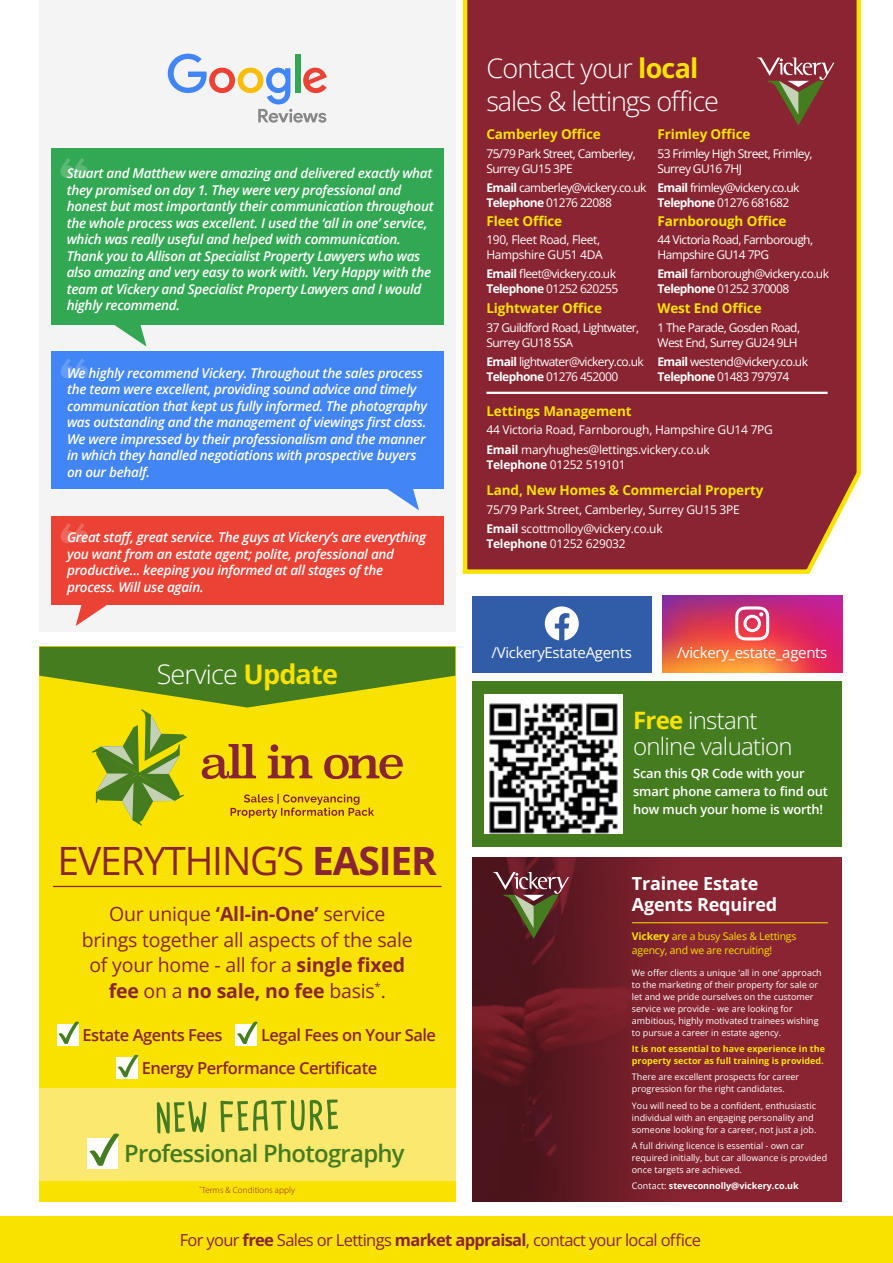
<style>
.page{position:relative;width:893px;height:1263px;background:#fff}
.page>*{position:absolute;margin:0;border:0;box-sizing:border-box;transform-origin:0 0}
.t1{font:39px "Open Sans";letter-spacing:-.03em;color:#892532}
.t2{font:300 27px/32.4px "Open Sans";letter-spacing:-.03em;color:#fff}
.t3{font:300 24px/25.5px "Open Sans";letter-spacing:-.03em;color:#fff}
.t4{font:600 23.85px "Open Sans";letter-spacing:-.03em;color:#457c1f}
.t5{font:19.5px/25.5px "Open Sans";letter-spacing:-.01em;color:#892532;text-align:center}
.t6{font:700 18px/21px "Open Sans";letter-spacing:-.01em;color:#fff}
.t7{font:16.5px "Open Sans";letter-spacing:-.04em;color:#892532}
.t8{font:600 16.5px/33.2px "Open Sans";letter-spacing:-.03em;color:#892532}
.t9{font:15px "Open Sans";letter-spacing:-.02em;color:#fff}
.t10{font:italic 600 13.5px/16.5px "Open Sans";letter-spacing:-.02em;color:#fff}
.t11{font:700 13.5px "Open Sans";letter-spacing:-.01em;color:#fae200}
.t12{font:600 12.9px/18px "Open Sans";letter-spacing:-.01em;color:#fff}
.t13{font:12px/15px "Open Sans";letter-spacing:-.05em;color:#fff}
.t14{font:12px/19.2px "Open Sans";letter-spacing:-.02em;color:#fff}
.t15{font:12px/15px "Open Sans";letter-spacing:-.03em;color:#fff}
.t16{font:10.5px/13.5px "Open Sans";letter-spacing:-.02em;color:#fae200}
.t17{font:9px/12px "Open Sans";color:#fff}
.t18{font:700 9px/12px "Open Sans";color:#fae200}
.t19{font:700 9px "Open Sans";color:#fff}
.t20{font:300 9px "Myriad Pro";letter-spacing:.01em;color:#892532}
.s1{font-weight:700;color:#fae200}
.s2{font-weight:700}
.s3{font-weight:400}
</style>
<div class="page">
<div style="left:39px;top:647px;width:416px;height:555px;background:#fae200"></div>
<div style="left:39px;top:1088px;width:416px;height:92px;background:#fae86f"></div>
<div style="left:462px;top:0;width:400px;height:574px;background:#892532"></div>
<div style="left:39px;top:0;width:416px;height:631px;background:#f4f4f4"></div>
<svg style="left:757px;top:58px;width:77px;height:67px;background:#8b4a45"></svg>
<hr style="left:486px;top:392px;width:342px;height:2px;background:#fff">
<svg style="left:168px;top:54px;width:159px;height:69px"></svg>
<div style="left:472px;top:681px;width:370px;height:166px;background:#457c1f"></div>
<div style="left:472px;top:596px;width:180px;height:76px;background:#315ca8"></div>
<div style="left:51px;top:351px;width:393px;height:138px;background:#4285f5"></div>
<div style="left:51px;top:516px;width:393px;height:88px;background:#eb4236"></div>
<div style="left:51px;top:148px;width:392px;height:177px;background:#33a854"></div>
<svg style="left:662px;top:596px;width:180px;height:76px;background:#d9445d"></svg>
<svg style="left:545px;top:606px;width:34px;height:34px"></svg>
<svg style="left:735px;top:606px;width:34px;height:34px"></svg>
<div style="left:484px;top:694px;width:139px;height:139px;background:#fff"></div>
<img style="left:489px;top:703px;width:129px;height:130px">
<svg style="left:387px;top:489px;width:32px;height:21px"></svg>
<svg style="left:76px;top:604px;width:53px;height:22px"></svg>
<svg style="left:114px;top:325px;width:33px;height:22px"></svg>
<svg style="left:61px;top:359px;width:27px;height:19px"></svg>
<svg style="left:61px;top:523px;width:27px;height:20px"></svg>
<svg style="left:60px;top:158px;width:28px;height:20px"></svg>
<div style="left:0;top:1216px;width:893px;height:47px;background:#fae200"></div>
<svg style="left:39px;top:647px;width:416px;height:179px"></svg>
<hr style="left:53px;top:886px;width:388px;height:1px;background:#892532">
<div style="left:57px;top:1024px;width:21px;height:22px;background:#fff"></div>
<svg style="left:59px;top:1021px;width:20px;height:23px"></svg>
<div style="left:236px;top:1024px;width:21px;height:22px;background:#fff"></div>
<svg style="left:237px;top:1021px;width:21px;height:23px"></svg>
<div style="left:116px;top:1058px;width:22px;height:21px;background:#fff"></div>
<svg style="left:118px;top:1055px;width:20px;height:22px"></svg>
<svg style="left:157px;top:1099px;width:181px;height:34px"></svg>
<div style="left:87px;top:1138px;width:31px;height:30px;background:#fff"></div>
<svg style="left:90px;top:1133px;width:29px;height:33px"></svg>
<img style="left:472px;top:857px;width:370px;height:345px">
<hr style="left:632px;top:922px;width:196px;height:1px;background:#fae200">
<svg style="left:493px;top:872px;width:76px;height:67px;background:#663f39"></svg>
<p class="t10" style="left:67px;top:165px;width:368px">Stuart and Matthew were amazing and delivered exactly what they promised on day 1. They were very professional and honest but most importantly their communication throughout the whole process was excellent. I used the ‘all in one’ service, which was really useful and helped with communication.<br>Thank you to Allison at Specialist Property Lawyers who was also amazing and very easy to work with. Very Happy with the team at Vickery and Specialist Property Lawyers and I would highly recommend.</p>
<p class="t10" style="left:67px;top:364px;width:362px">We highly recommend Vickery. Throughout the sales process the team were excellent, providing sound advice and timely communication that kept us fully informed. The photography was outstanding and the management of viewings first class.<br>We were impressed by their professionalism and the manner in which they handled negotiations with prospective buyers on our behalf.</p>
<p class="t10" style="left:67px;top:529px;width:361px">Great staff, great service. The guys at Vickery’s are everything you want from an estate agent; polite, professional and productive... keeping you informed at all stages of the process. Will use again.</p>
<h2 class="t2" style="left:157px;top:657px;width:183px">Service <span class="s1">Update</span></h2>
<h1 class="t1" style="left:58px;top:834px;width:381px">EVERYTHING’S <span class="s2">EASIER</span></h1>
<h3 class="t5" style="left:82px;top:901px;width:333px">Our unique <span class="s2">‘All-in-One’</span> service brings together all aspects of the sale of your home - all for a <span class="s2">single fixed fee</span> on a <span class="s2">no sale, no fee</span> basis<sup>*</sup>.</h3>
<p class="t8" style="left:142px;top:1018px;width:296px;text-indent:119px">Legal Fees on Your Sale<br>Energy Performance Certificate</p>
<p class="t8" style="left:83px;top:1018px;width:142px">Estate Agents Fees</p>
<h3 class="t4" style="left:124px;top:1137px;width:282px">Professional Photography</h3>
<p class="t20" style="left:200px;top:1184px;width:97px"><sup>*</sup>Terms &amp; Conditions apply</p>
<h2 class="t2" style="left:486px;top:52px;width:234px">Contact your <span class="s1">local </span>sales &amp; lettings office</h2>
<p class="t11" style="left:486px;top:125px;width:116px">Camberley Office</p>
<p class="t11" style="left:657px;top:125px;width:94px">Frimley Office</p>
<p class="t13" style="left:486px;top:145px;width:151px">75/79 Park Street, Camberley,<br>Surrey GU15 3PE</p>
<p class="t13" style="left:486px;top:180px;width:162px"><span class="s2">Email</span> camberley@vickery.co.uk<br><span class="s2">Telephone</span> 01276 22088</p>
<p class="t15" style="left:486px;top:232px;width:118px">190, Fleet Road, Fleet,<br>Hampshire GU51 4DA</p>
<p class="t13" style="left:486px;top:266px;width:133px"><span class="s2">Email</span> fleet@vickery.co.uk<br><span class="s2">Telephone</span> 01252 620255</p>
<p class="t13" style="left:486px;top:320px;width:154px">37 Guildford Road, Lightwater,<br>Surrey GU18 5SA</p>
<p class="t13" style="left:486px;top:354px;width:159px"><span class="s2">Email</span> lightwater@vickery.co.uk<br><span class="s2">Telephone</span> 01276 452000</p>
<p class="t11" style="left:486px;top:211px;width:77px">Fleet Office</p>
<p class="t11" style="left:486px;top:299px;width:117px">Lightwater Office</p>
<p class="t13" style="left:657px;top:145px;width:157px">53 Frimley High Street, Frimley,<br>Surrey GU16 7HJ</p>
<p class="t13" style="left:657px;top:180px;width:143px"><span class="s2">Email</span> frimley@vickery.co.uk<br><span class="s2">Telephone</span> 01276 681682</p>
<p class="t13" style="left:657px;top:232px;width:157px">44 Victoria Road, Farnborough,<br>Hampshire GU14 7PG</p>
<p class="t13" style="left:657px;top:266px;width:173px"><span class="s2">Email</span> farnborough@vickery.co.uk<br><span class="s2">Telephone</span> 01252 370008</p>
<p class="t13" style="left:657px;top:319px;width:144px">1 The Parade, Gosden Road,<br>West End, Surrey GU24 9LH</p>
<p class="t13" style="left:657px;top:354px;width:152px"><span class="s2">Email</span> westend@vickery.co.uk<br><span class="s2">Telephone</span> 01483 797974</p>
<p class="t11" style="left:657px;top:211px;width:131px">Farnborough Office</p>
<p class="t11" style="left:657px;top:299px;width:106px">West End Office</p>
<p class="t11" style="left:486px;top:402px;width:147px">Lettings Management</p>
<p class="t14" style="left:486px;top:420px;width:288px">44 Victoria Road, Farnborough, Hampshire GU14 7PG<br><span class="s2">Email</span> maryhughes@lettings.vickery.co.uk</p>
<p class="t14" style="left:486px;top:454px;width:141px"><span class="s2">Telephone</span> 01252 519101</p>
<p class="t14" style="left:486px;top:499px;width:255px">75/79 Park Street, Camberley, Surrey GU15 3PE<br><span class="s2">Email</span> scottmolloy@vickery.co.uk</p>
<p class="t14" style="left:486px;top:534px;width:141px"><span class="s2">Telephone</span> 01252 629032</p>
<p class="t11" style="left:486px;top:481px;width:279px">Land, New Homes &amp; Commercial Property</p>
<p class="t9" style="left:492px;top:642px;width:142px">/VickeryEstateAgents</p>
<p class="t9" style="left:677px;top:642px;width:152px">/vickery_estate_agents</p>
<h3 class="t3" style="left:633px;top:707px;width:161px"><span class="s1">Free</span> instant online valuation</h3>
<p class="t12" style="left:633px;top:764px;width:196px">Scan this QR Code with your smart phone camera to find out how much your home is worth!</p>
<h3 class="t6" style="left:632px;top:873px;width:147px">Trainee Estate<br>Agents Required</h3>
<p class="t16" style="left:632px;top:929px;width:166px"><span class="s2">Vickery</span> are a busy Sales &amp; Lettings agency, and we are recruiting!</p>
<p class="t17" style="left:632px;top:966px;width:191px">We offer clients a unique ‘all in one’ approach to the marketing of their property for sale or let and we pride ourselves on the customer service we provide - we are looking for ambitious, highly motivated trainees wishing to pursue a career in estate agency.</p>
<p class="t18" style="left:632px;top:1043px;width:195px">It is not essential to have experience in the property sector as full training is provided.</p>
<p class="t17" style="left:632px;top:1071px;width:169px">There are excellent prospects for career progression for the right candidates.</p>
<p class="t17" style="left:632px;top:1099px;width:186px">You will need to be a confident, enthusiastic individual with an engaging personality and someone looking for a career, not just a job.</p>
<p class="t17" style="left:632px;top:1139px;width:197px">A full driving licence is essential - own car required initially, but car allowance is provided once targets are achieved.</p>
<p class="t19" style="left:632px;top:1180px;width:168px"><span class="s3">Contact:</span> steveconnolly@vickery.co.uk</p>
<p class="t7" style="left:180px;top:1229px;width:523px">For your <span class="s2">free</span> Sales or Lettings <span class="s2">market appraisal</span>, contact your local office</p>
</div>
